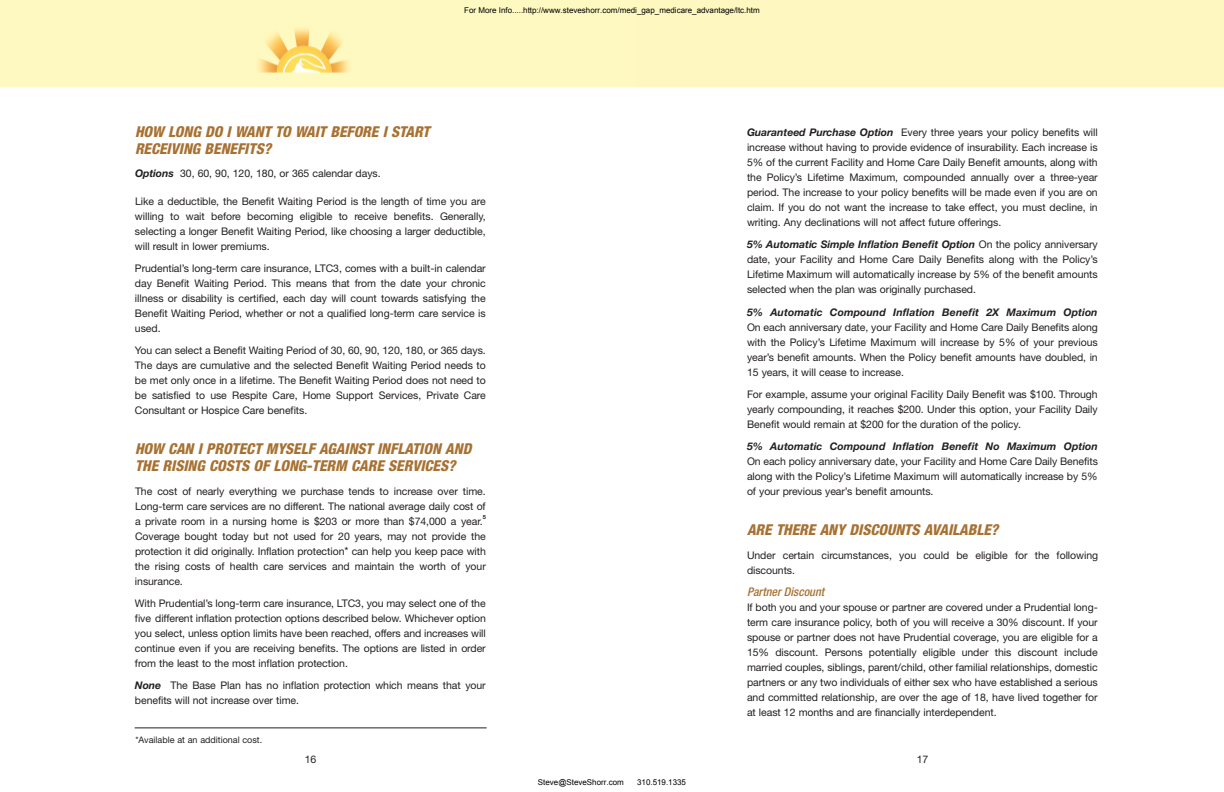
<style>
.page{position:relative;width:1224px;height:792px;background:#fff}
.page>*{position:absolute;margin:0;border:0;box-sizing:border-box;transform-origin:0 0}
.t1{font:italic 800 condensed 15px/17px "Helvetica Neue";color:#a77132}
.t2{font:italic 500 condensed 12px "Helvetica Neue";color:#a77132}
.t3{font:10.5px/15px "Helvetica Neue";letter-spacing:-.005em;color:#231f20;text-align:justify}
.t4{font:italic 700 10.5px "Helvetica Neue";letter-spacing:.005em;color:#231f20}
.t5{font:9px "Helvetica Neue";color:#231f20}
.t6{font:8px "Arial";color:#000}
.t7{font:700 5.8px "Helvetica Neue";color:#231f20}
.s1{font-weight:700;font-style:italic}
.s2{font-size:11.5px}
</style>
<div class="page">
<div style="left:0;top:0;width:1224px;height:87px;background:#fef7c0"></div>
<img style="left:258px;top:28px;width:91px;height:45px">
<hr style="left:135px;top:728px;width:352px;height:1px;background:#231f20">
<p class="t6" style="left:464px;top:5px;width:297px">For More Info.....http://www.steveshorr.com/medi_gap_medicare_advantage/ltc.htm</p>
<h1 class="t1" style="left:135px;top:124px;width:296px">HOW LONG DO I WANT TO WAIT BEFORE I START<br>RECEIVING BENEFITS?</h1>
<p class="t3" style="left:135px;top:167px;width:247px"><span class="s1">Options</span> 30, 60, 90, 120, 180, or 365 calendar days.</p>
<p class="t3" style="left:135px;top:194px;width:352px">Like a deductible, the Benefit Waiting Period is the length of time you are willing to wait before becoming eligible to receive benefits. Generally, selecting a longer Benefit Waiting Period, like choosing a larger deductible, will result in lower premiums.</p>
<p class="t3" style="left:135px;top:262px;width:352px">Prudential’s long-term care insurance, LTC3, comes with a built-in calendar day Benefit Waiting Period. This means that from the date your chronic illness or disability is certified, each day will count towards satisfying the Benefit Waiting Period, whether or not a qualified long-term care service is used.</p>
<p class="t3" style="left:135px;top:344px;width:352px">You can select a Benefit Waiting Period of 30, 60, 90, 120, 180, or 365 days.<br>The days are cumulative and the selected Benefit Waiting Period needs to be met only once in a lifetime. The Benefit Waiting Period does not need to be satisfied to use Respite Care, Home Support Services, Private Care Consultant or Hospice Care benefits.</p>
<h1 class="t1" style="left:135px;top:442px;width:338px">HOW CAN I PROTECT MYSELF AGAINST INFLATION AND<br>THE RISING COSTS OF LONG-TERM CARE SERVICES?</h1>
<p class="t3" style="left:135px;top:485px;width:352px">The cost of nearly everything we purchase tends to increase over time.<br>Long-term care services are no different. The national average daily cost of a private room in a nursing home is $203 or more than $74,000 a year.</p>
<p class="t7" style="left:483px;top:514px;width:5px">5</p>
<p class="t3" style="left:135px;top:530px;width:352px">Coverage bought today but not used for 20 years, may not provide the protection it did originally. Inflation protection<span class="s2">*</span> can help you keep pace with the rising costs of health care services and maintain the worth of your insurance.</p>
<p class="t3" style="left:135px;top:597px;width:352px">With Prudential’s long-term care insurance, LTC3, you may select one of the five different inflation protection options described below. Whichever option you select, unless option limits have been reached, offers and increases will continue even if you are receiving benefits. The options are listed in order from the least to the most inflation protection.</p>
<p class="t3" style="left:135px;top:679px;width:352px"><span class="s1">None</span> The Base Plan has no inflation protection which means that your benefits will not increase over time.</p>
<p class="t5" style="left:136px;top:736px;width:128px">*Available at an additional cost.</p>
<p class="t3" style="left:747px;top:126px;width:352px"><span class="s1">Guaranteed Purchase Option</span> Every three years your policy benefits will increase without having to provide evidence of insurability. Each increase is 5% of the current Facility and Home Care Daily Benefit amounts, along with the Policy’s Lifetime Maximum, compounded annually over a three-year period. The increase to your policy benefits will be made even if you are on claim. If you do not want the increase to take effect, you must decline, in writing. Any declinations will not affect future offerings.</p>
<p class="t3" style="left:747px;top:238px;width:352px"><span class="s1">5% Automatic Simple Inflation Benefit Option</span> On the policy anniversary date, your Facility and Home Care Daily Benefits along with the Policy’s Lifetime Maximum will automatically increase by 5% of the benefit amounts selected when the plan was originally purchased.</p>
<p class="t4" style="left:747px;top:305px;width:352px">5% Automatic Compound Inflation Benefit 2X Maximum Option</p>
<p class="t3" style="left:747px;top:320px;width:352px">On each anniversary date, your Facility and Home Care Daily Benefits along with the Policy’s Lifetime Maximum will increase by 5% of your previous year’s benefit amounts. When the Policy benefit amounts have doubled, in 15 years, it will cease to increase.</p>
<p class="t3" style="left:747px;top:388px;width:352px">For example, assume your original Facility Daily Benefit was $100. Through yearly compounding, it reaches $200. Under this option, your Facility Daily Benefit would remain at $200 for the duration of the policy.</p>
<p class="t4" style="left:747px;top:440px;width:352px">5% Automatic Compound Inflation Benefit No Maximum Option</p>
<p class="t3" style="left:747px;top:455px;width:352px">On each policy anniversary date, your Facility and Home Care Daily Benefits along with the Policy’s Lifetime Maximum will automatically increase by 5% of your previous year’s benefit amounts.</p>
<h1 class="t1" style="left:747px;top:523px;width:253px">ARE THERE ANY DISCOUNTS AVAILABLE?</h1>
<p class="t3" style="left:747px;top:549px;width:353px">Under certain circumstances, you could be eligible for the following discounts.</p>
<p class="t2" style="left:747px;top:587px;width:79px">Partner Discount</p>
<p class="t3" style="left:747px;top:601px;width:352px">If both you and your spouse or partner are covered under a Prudential long&shy;term care insurance policy, both of you will receive a 30% discount. If your spouse or partner does not have Prudential coverage, you are eligible for a 15% discount. Persons potentially eligible under this discount include married couples, siblings, parent/child, other familial relationships, domestic partners or any two individuals of either sex who have established a serious and committed relationship, are over the age of 18, have lived together for at least 12 months and are financially interdependent.</p>
<p class="t3" style="left:305px;top:753px;width:13px">16</p>
<p class="t3" style="left:917px;top:753px;width:13px">17</p>
<p class="t6" style="left:538px;top:777px;width:87px">Steve@SteveShorr.com</p>
<p class="t6" style="left:637px;top:777px;width:50px">310.519.1335</p>
</div>
